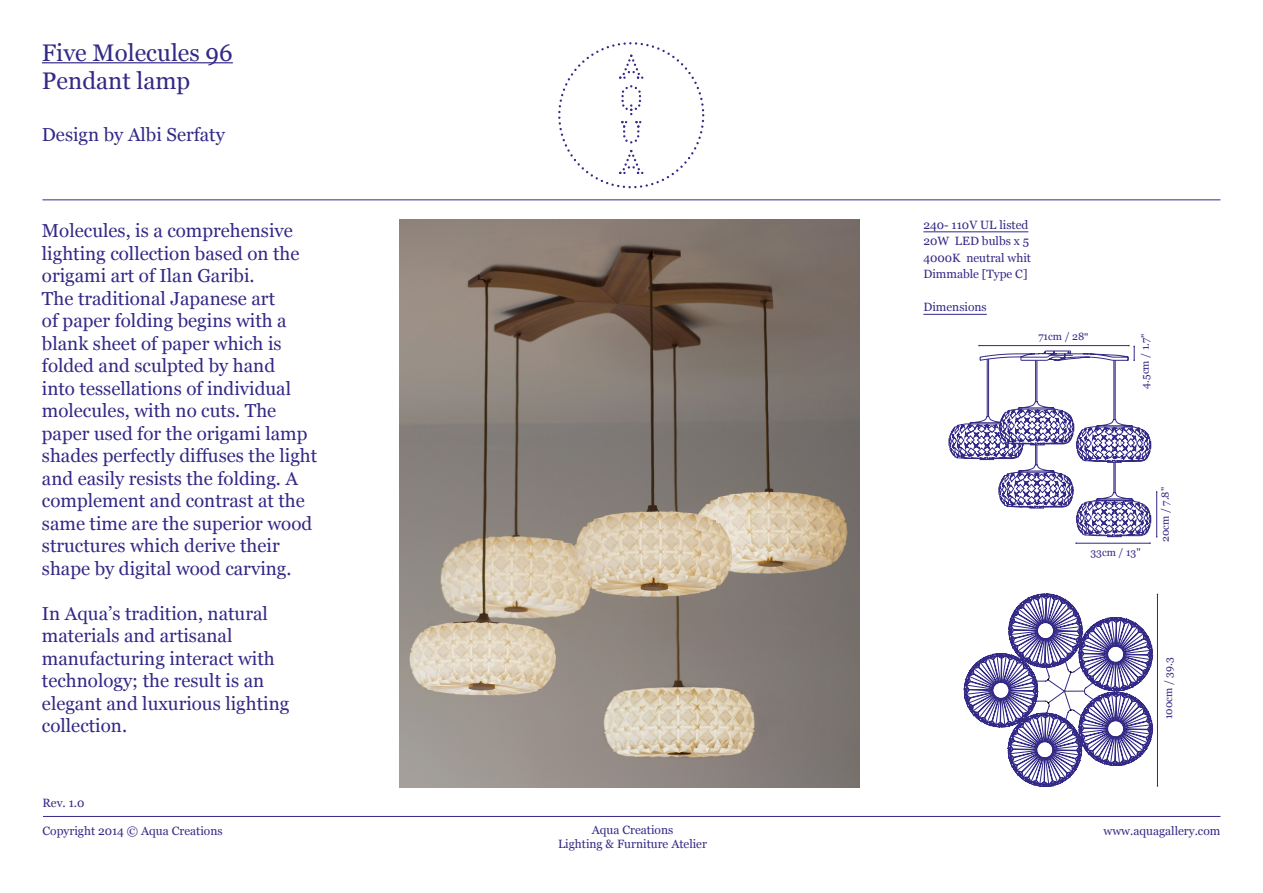
<style>
.page{position:relative;width:1263px;height:893px;background:#fff}
.page>*{position:absolute;margin:0;border:0;box-sizing:border-box;transform-origin:0 0}
._01_Header_24pt_22pt{font:24px "Georgia";color:#332986}
._02_SubHead_16pt_22p{font:24px "Georgia";color:#332986}
._03_Copy_9pt_11pt_Ge{font:18.75px/22.5px "Georgia";color:#332986}
._05_Footer_7pt_9pt_G{font:12px "Georgia";color:#332986}
._04_Specs_7pt_9pt_Ge{font:12px/16.5px "Georgia";color:#332986}
._04_Specs_7pt_9pt_Ge-2{font:10.5px "Georgia";color:#332986}
</style>
<div class="page">
<hr style="left:42px;top:62px;width:191px;height:1px;background:#332986">
<hr style="left:923px;top:232px;width:105px;height:1px;background:#332986">
<hr style="left:923px;top:314px;width:64px;height:1px;background:#332986">
<svg style="left:558px;top:42px;width:146px;height:146px"></svg>
<hr style="left:42px;top:200px;width:1178px;height:1px;background:#332986">
<hr style="left:43px;top:816px;width:1177px;height:1px;background:#332986">
<svg style="left:949px;top:345px;width:208px;height:199px"></svg>
<svg style="left:964px;top:594px;width:194px;height:193px"></svg>
<img style="left:400px;top:220px;width:459px;height:567px">
<p class="_01_Header_24pt_22pt" style="left:42px;top:38px;width:192px">Five Molecules 96</p>
<p class="_02_SubHead_16pt_22p" style="left:42px;top:67px;width:150px">Pendant lamp</p>
<p class="_03_Copy_9pt_11pt_Ge" style="left:42px;top:123px;width:185px">Design by Albi Serfaty</p>
<p class="_03_Copy_9pt_11pt_Ge" style="left:42px;top:220px;width:259px">Molecules is, a comprehensive lighting collection based on the origami art of Ilan Garibi.</p>
<p class="_03_Copy_9pt_11pt_Ge" style="left:42px;top:288px;width:277px">The traditional Japanese art<br>of paper folding begins with a blank sheet of paper which is folded and sculpted by hand<br>into tessellations of individual molecules, with no cuts. The paper used for the origami lamp shades perfectly diffuses the light and easily resists the folding A. complement and contrast at the same time are the superior wood structures which derive their shape by digital wood carving.</p>
<p class="_03_Copy_9pt_11pt_Ge" style="left:42px;top:603px;width:249px">In Aqua s’ tradition, natural materials and artisanal manufacturing interact with technology; the result is an elegant and luxurious lighting collection.</p>
<p class="_05_Footer_7pt_9pt_G" style="left:42px;top:796px;width:44px">Rev. 1.0</p>
<p class="_05_Footer_7pt_9pt_G" style="left:43px;top:823px;width:182px">Copyright 2014 © Aqua Creations</p>
<p class="_05_Footer_7pt_9pt_G" style="left:592px;top:823px;width:83px">Aqua Creations</p>
<p class="_05_Footer_7pt_9pt_G" style="left:558px;top:836px;width:150px">Lighting &amp; Furniture Atelier</p>
<p class="_04_Specs_7pt_9pt_Ge" style="left:923px;top:217px;width:106px">240- 110V UL listed</p>
<p class="_04_Specs_7pt_9pt_Ge" style="left:955px;top:233px;width:76px">LED bulbs 5x</p>
<p class="_04_Specs_7pt_9pt_Ge" style="left:923px;top:233px;width:27px">20W</p>
<p class="_04_Specs_7pt_9pt_Ge" style="left:966px;top:250px;width:66px">neutral whit</p>
<p class="_04_Specs_7pt_9pt_Ge" style="left:923px;top:250px;width:106px">4000K<br>Dimmable [Type C[</p>
<p class="_04_Specs_7pt_9pt_Ge" style="left:923px;top:299px;width:65px">Dimensions</p>
<p class="_04_Specs_7pt_9pt_Ge-2" style="left:1038px;top:330px;width:52px">71cm / 28"</p>
<p class="_04_Specs_7pt_9pt_Ge-2" style="left:1139px;top:389px;width:57px;rotate:-90deg">4.5cm / 1.7"</p>
<p class="_04_Specs_7pt_9pt_Ge-2" style="left:1090px;top:546px;width:52px">33cm / 13"</p>
<p class="_04_Specs_7pt_9pt_Ge-2" style="left:1159px;top:542px;width:57px;rotate:-90deg">20cm / 7.8"</p>
<p class="_04_Specs_7pt_9pt_Ge-2" style="left:1162px;top:719px;width:63px;rotate:-90deg">100cm / 39.3</p>
<p class="_05_Footer_7pt_9pt_G" style="left:1103px;top:823px;width:118px">www.aquagallery.com</p>
</div>
